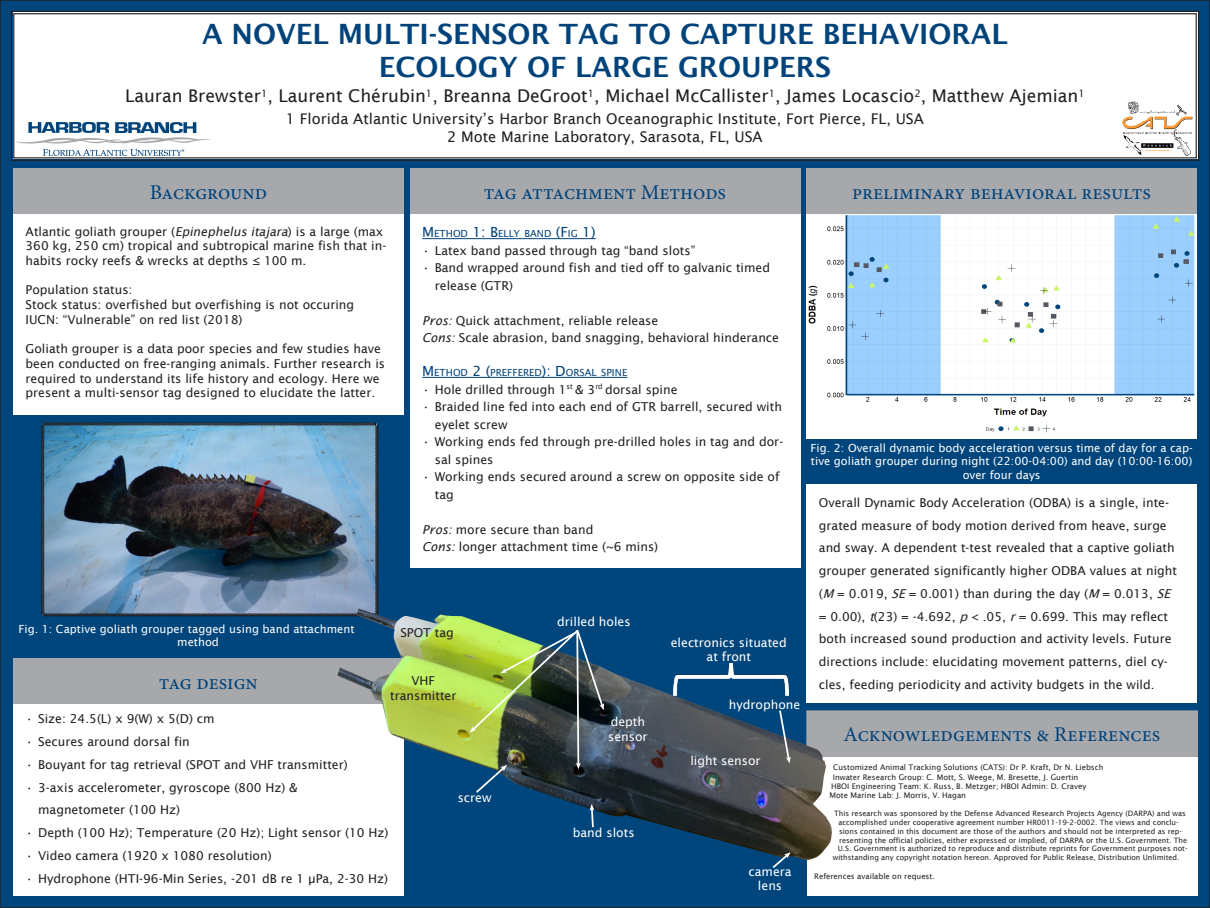
<style>
.page{position:relative;width:1210px;height:908px;background:#fff}
.page>*{position:absolute;margin:0;border:0;box-sizing:border-box;transform-origin:0 0}
.t1{font:600 28px "Lucida Sans";color:#00437a}
.t2{font:21px "Minion Pro";color:#00437a}
.t3{font:17.5px "Lucida Sans";color:#231f20}
.t4{font:14.7px "Lucida Sans";color:#231f20}
.t5{font:12.25px/22.8px "Lucida Sans";color:#231f20}
.t6{font:12.25px/14.7px "Lucida Sans";color:#fff;text-align:center}
.t7{font:11.2px/13.4px "Lucida Sans";color:#fff}
.t8{font:9.8px "Lucida Sans";color:#00437a}
.t9{font:7.7px "Lucida Sans";color:#231f20}
.t10{font:7.35px "Lucida Sans";color:#231f20}
.s1{font-style:italic}
.s2{font-size:14px}
</style>
<div class="page">
<div style="left:0;top:0;width:1209px;height:907px;background:#00457b"></div>
<div style="left:10px;top:10px;width:1189px;height:151px;background:#fff"></div>
<div style="left:13px;top:13px;width:1183px;height:145px;border:1px solid #231f20"></div>
<img style="left:15px;top:122px;width:195px;height:34px">
<img style="left:806px;top:214px;width:391px;height:222px">
<div style="left:807px;top:710px;width:390px;height:46px;background:#a7a8ac"></div>
<div style="left:806px;top:710px;width:391px;height:46px;border:1px solid #a7a8ac"></div>
<div style="left:806px;top:484px;width:391px;height:219px;background:#fff"></div>
<div style="left:806px;top:756px;width:391px;height:139px;background:#fff"></div>
<div style="left:13px;top:213px;width:391px;height:202px;background:#fff"></div>
<div style="left:13px;top:168px;width:391px;height:46px;background:#a7a8ac"></div>
<div style="left:410px;top:214px;width:390px;height:353px;background:#fff"></div>
<hr style="left:422px;top:238px;width:174px;height:1px;background:#00437a">
<hr style="left:422px;top:377px;width:205px;height:1px;background:#00437a">
<div style="left:410px;top:168px;width:390px;height:46px;background:#a7a8ac"></div>
<div style="left:806px;top:168px;width:391px;height:46px;background:#a7a8ac"></div>
<div style="left:13px;top:701px;width:391px;height:194px;background:#fff"></div>
<div style="left:13px;top:658px;width:391px;height:45px;background:#a7a8ac"></div>
<img style="left:41px;top:422px;width:338px;height:195px">
<img style="left:337px;top:608px;width:500px;height:251px">
<svg style="left:589px;top:803px;width:6px;height:25px"></svg>
<svg style="left:770px;top:851px;width:20px;height:17px"></svg>
<svg style="left:778px;top:708px;width:13px;height:55px"></svg>
<img style="left:673px;top:663px;width:115px;height:31px">
<img style="left:1108px;top:93px;width:86px;height:64px">
<img style="left:470px;top:627px;width:135px;height:167px">
<p class="t1" style="left:202px;top:18px;width:807px">A NOVEL MULTI-SENSOR TAG TO CAPTURE BEHAVIORAL</p>
<p class="t1" style="left:379px;top:51px;width:454px">ECOLOGY OF LARGE GROUPERS</p>
<p class="t3" style="left:125px;top:86px;width:961px">Lauran Brewster<sup>1</sup>, Laurent Chérubin<sup>1</sup>, Breanna DeGroot<sup>1</sup>, Michael McCallister<sup>1</sup>, James Locascio<sup>2</sup>, Matthew Ajemian<sup>1</sup></p>
<p class="t4" style="left:286px;top:110px;width:639px">1 Florida Atlantic University’s Harbor Branch Oceanographic Institute, Fort Pierce, FL, USA</p>
<p class="t4" style="left:447px;top:128px;width:317px">2 Mote Marine Laboratory, Sarasota, FL, USA</p>
<p class="t2" style="left:150px;top:178px;width:119px">Background</p>
<p class="t2" style="left:484px;top:178px;width:244px">tag attachment Methods</p>
<p class="t2" style="left:852px;top:178px;width:300px">preliminary behavioral results</p>
<p class="t5" style="left:26px;top:224px;width:362px;line-height:14.7px">Atlantic goliath grouper (<span class="s1">Epinephelus itajara</span>) is a large (max<br>360 kg, 250 cm) tropical and subtropical marine fish that in&shy;habits rocky reefs &amp; wrecks at depths ≤ 100 m.</p>
<p class="t5" style="left:26px;top:278px;width:108px">Population status:</p>
<p class="t5" style="left:26px;top:293px;width:330px">Stock status: overfished but overfishing is not occuring</p>
<p class="t5" style="left:26px;top:308px;width:218px">IUCN: “Vulnerable” on red list (2018)</p>
<p class="t5" style="left:26px;top:341px;width:361px;line-height:14.7px">Goliath grouper is a data poor species and few studies have been conducted on free-ranging animals. Further research is required to understand its life history and ecology. Here we present a multi-sensor tag designed to elucidate the latter.</p>
<p class="t8" style="left:422px;top:228px;width:175px"><span class="s2">M</span>ETHOD <span class="s2">1: B</span>ELLY BAND <span class="s2">(F</span>IG <span class="s2">1)</span></p>
<p class="t5" style="left:422px;top:239px;width:274px">• Latex band passed through tag “band slots”</p>
<p class="t5" style="left:435px;top:259px;width:337px;line-height:17.5px;text-indent:-13px">• Band wrapped around fish and tied off to galvanic timed release (GTR)</p>
<p class="t5" style="left:422px;top:309px;width:237px"><span class="s1">Pros:</span> Quick attachment, reliable release</p>
<p class="t5" style="left:422px;top:326px;width:358px"><span class="s1">Cons:</span> Scale abrasion, band snagging, behavioral hinderance</p>
<p class="t8" style="left:422px;top:367px;width:207px"><span class="s2">M</span>ETHOD <span class="s2">2 (</span>PREFFERED<span class="s2">): D</span>ORSAL SPINE</p>
<p class="t5" style="left:422px;top:377px;width:257px">• Hole drilled through 1<sup>st</sup> &amp; 3<sup>rd</sup> dorsal spine</p>
<p class="t5" style="left:435px;top:398px;width:348px;line-height:17.5px;text-indent:-13px">• Braided line fed into each end of GTR barrell, secured with eyelet screw</p>
<p class="t5" style="left:435px;top:433px;width:350px;line-height:17.5px;text-indent:-13px">• Working ends fed through pre-drilled holes in tag and dor&shy;sal spines</p>
<p class="t5" style="left:435px;top:468px;width:346px;line-height:17.5px;text-indent:-13px">• Working ends secured around a screw on opposite side of tag</p>
<p class="t5" style="left:422px;top:517px;width:173px"><span class="s1">Pros:</span> more secure than band</p>
<p class="t5" style="left:422px;top:535px;width:237px"><span class="s1">Cons:</span> longer attachment time (~6 mins)</p>
<p class="t7" style="left:177px;top:622px;width:179px;text-indent:-159px">Fig. 1: Captive goliath grouper tagged using band attachment method</p>
<p class="t2" style="left:159px;top:667px;width:100px">tag design</p>
<p class="t5" style="left:400px;top:621px;width:55px">SPOT tag</p>
<p class="t5" style="left:411px;top:669px;width:25px">VHF</p>
<p class="t5" style="left:390px;top:683px;width:68px">transmitter</p>
<p class="t5" style="left:26px;top:707px;width:191px">• Size: 24.5(L) x 9(W) x 5(D) cm</p>
<p class="t5" style="left:26px;top:730px;width:166px">• Secures around dorsal fin</p>
<p class="t5" style="left:26px;top:752px;width:324px">• Bouyant for tag retrieval (SPOT and VHF transmitter)</p>
<p class="t5" style="left:38px;top:775px;width:261px;text-indent:-13px">• 3-axis accelerometer, gyroscope (800 Hz) &amp; magnetometer (100 Hz)</p>
<p class="t5" style="left:26px;top:821px;width:364px">• Depth (100 Hz); Temperature (20 Hz); Light sensor (10 Hz)</p>
<p class="t5" style="left:26px;top:843px;width:248px">• Video camera (1920 x 1080 resolution)</p>
<p class="t5" style="left:26px;top:866px;width:364px">• Hydrophone (HTI-96-Min Series, -201 dB re 1 μPa, 2-30 Hz)</p>
<p class="t6" style="left:458px;top:790px;width:35px">screw</p>
<p class="t6" style="left:557px;top:614px;width:75px">drilled holes</p>
<p class="t6" style="left:608px;top:714px;width:41px;text-align:left">depth sensor</p>
<p class="t6" style="left:573px;top:824px;width:63px">band slots</p>
<p class="t6" style="left:671px;top:634px;width:117px">electronics situated at front</p>
<p class="t6" style="left:729px;top:696px;width:73px">hydrophone</p>
<p class="t6" style="left:690px;top:752px;width:72px">light sensor</p>
<p class="t6" style="left:748px;top:863px;width:45px">camera lens</p>
<p class="t7" style="left:810px;top:441px;width:384px;text-align:center">Fig. 2: Overall dynamic body acceleration versus time of day for a cap&shy;tive goliath grouper during night (22:00-04:00) and day (10:00-16:00) over four days</p>
<p class="t5" style="left:819px;top:491px;width:360px">Overall Dynamic Body Acceleration (ODBA) is a single, inte&shy;grated measure of body motion derived from heave, surge and sway. A dependent t-test revealed that a captive goliath grouper generated significantly higher ODBA values at night (<span class="s1">M</span> = 0.019, <span class="s1">SE</span>= 0.001) than during the day (<span class="s1">M</span> = 0.013, <span class="s1">SE </span>= 0.00), <span class="s1">t</span>(23) = -4.692, <span class="s1">p</span> &lt; .05, <span class="s1">r</span>= 0.699. This may reflect both increased sound production and activity levels. Future directions include: elucidating movement patterns, diel cy&shy;cles, feeding periodicity and activity budgets in the wild.</p>
<p class="t2" style="left:843px;top:720px;width:318px">Acknowledgements &amp; References</p>
<p class="t9" style="left:833px;top:762px;width:272px">Customized Animal Tracking Solutions (CATS): Dr P. Kraft, Dr N. Liebsch</p>
<p class="t9" style="left:833px;top:772px;width:247px">Inwater Research Group: C. Mott, S. Weege, M. Bresette, J. Guertin</p>
<p class="t9" style="left:831px;top:781px;width:257px">HBOI Engineering Team: K. Russ, B. Metzger; HBOI Admin: D. Cravey</p>
<p class="t9" style="left:829px;top:790px;width:138px">Mote Marine Lab: J. Morris, V. Hagan</p>
<p class="t10" style="left:834px;top:809px;width:353px">This research was sponsored by the Defense Advanced Research Projects Agency (DARPA) and was</p>
<p class="t10" style="left:838px;top:817px;width:342px">accomplished under cooperative agreement number HR0011-19-2-0002. The views and conclu-</p>
<p class="t10" style="left:839px;top:826px;width:344px">sions contained in this document are those of the authors and should not be interpreted as rep-</p>
<p class="t10" style="left:839px;top:835px;width:349px">resenting the official policies, either expressed or implied, of DARPA or the U.S. Government. The</p>
<p class="t10" style="left:837px;top:844px;width:351px">U.S. Government is authorized to reproduce and distribute reprints for Government purposes not-</p>
<p class="t10" style="left:833px;top:853px;width:348px">withstanding any copyright notation hereon. Approved for Public Release, Distribution Unlimited.</p>
<p class="t9" style="left:814px;top:871px;width:122px">References available on request.</p>
</div>
